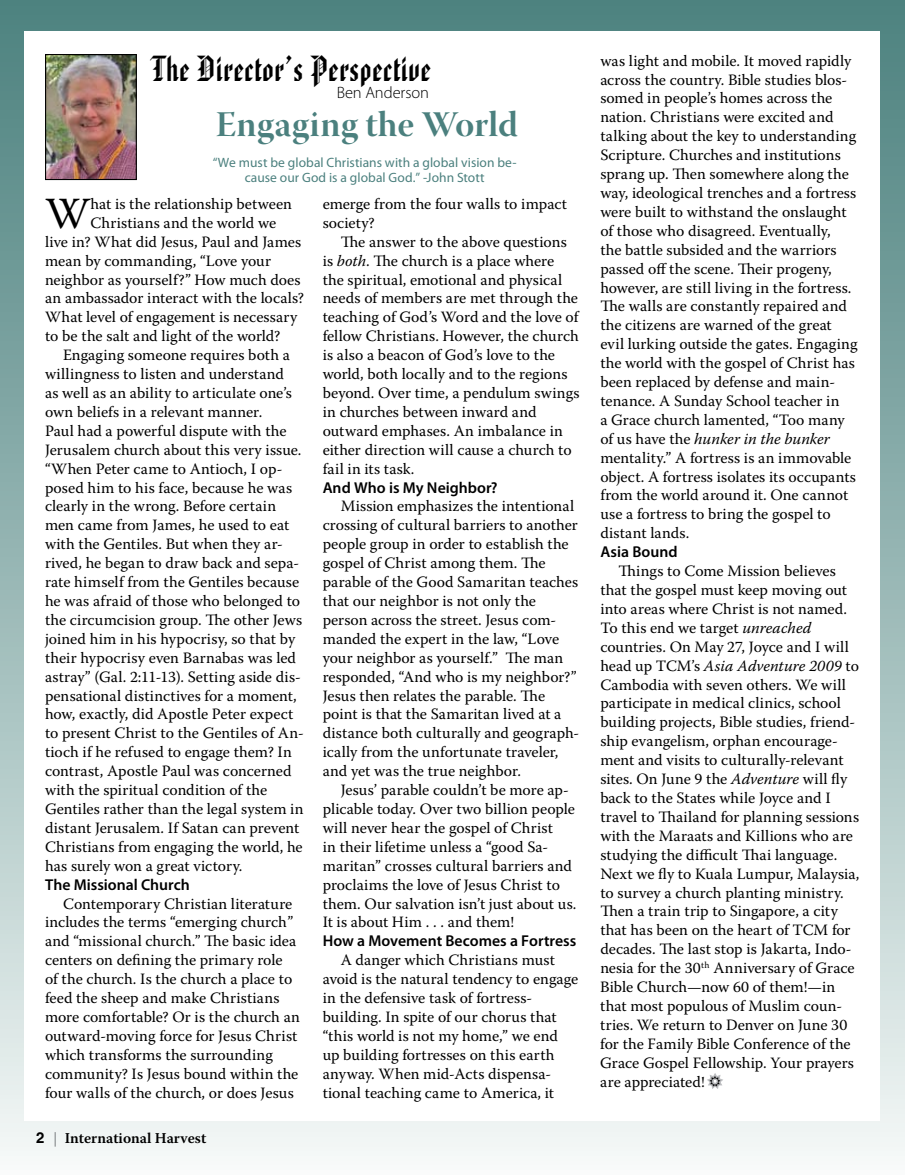
<style>
.page{position:relative;width:905px;height:1175px;background:#fff}
.page>*{position:absolute;margin:0;border:0;box-sizing:border-box;transform-origin:0 0}
.t1{font:44.4px "Warnock Pro";color:#000}
.t2{font:36px "American Text BT";letter-spacing:.025em;color:#000}
.t3{font:36px "Warnock Pro Bold Disp";letter-spacing:.01em;color:#4b807e}
.t4{font:300 16.5px "Myriad Pro";letter-spacing:-.005em;color:#000}
.t5{font:15.75px/18.9px "Warnock Pro";color:#000}
.t6{font:600 15.75px "Myriad Pro";color:#000}
.t7{font:600 15px "Warnock Pro";color:#000}
.t8{font:13.5px/15px "Myriad Pro";letter-spacing:.005em;color:#4b807e;text-align:center}
.s1{font-family:"Helvetica";font-weight:700}
.s2{font-weight:400;color:#808285}
.s3{font-style:italic}
</style>
<div class="page">
<div style="left:0;top:0;width:904px;height:1174px;background:linear-gradient(to bottom,#487f7c,#f0f6f4)"></div>
<div style="left:24px;top:32px;width:855px;height:1088px;background:#fff"></div>
<img style="left:47px;top:56px;width:88px;height:122px">
<div style="left:45px;top:54px;width:92px;height:126px;border:1px solid #000"></div>
<svg style="left:707px;top:1073px;width:16px;height:16px"></svg>
<h2 class="t2" style="left:152px;top:48px;width:280px">The Director’s Perspective</h2>
<p class="t4" style="left:337px;top:83px;width:94px">Ben Anderson</p>
<h2 class="t3" style="left:216px;top:102px;width:304px">Engaging the World</h2>
<p class="t8" style="left:213px;top:155px;width:305px">“We must be global Christians with a global vision be&shy;cause our God is a global God.” -John Stott</p>
<h1 class="t1" style="left:45px;top:186px;width:47px">W</h1>
<p class="t5" style="left:90px;top:194px;width:203px">hat is the relationship between</p>
<p class="t5" style="left:90px;top:213px;width:187px">Christians and the world we</p>
<p class="t5" style="left:45px;top:232px;width:258px">live in? What did Jesus, Paul and James</p>
<p class="t5" style="left:45px;top:251px;width:228px">mean by commanding, “Love your</p>
<p class="t5" style="left:45px;top:270px;width:257px">neighbor as yourself?” How much does</p>
<p class="t5" style="left:45px;top:288px;width:260px">an ambassador interact with the locals?</p>
<p class="t5" style="left:45px;top:307px;width:254px">What level of engagement is necessary</p>
<p class="t5" style="left:45px;top:326px;width:237px">to be the salt and light of the world?</p>
<p class="t5" style="left:63px;top:345px;width:228px">Engaging someone requires both a</p>
<p class="t5" style="left:45px;top:364px;width:240px">willingness to listen and understand</p>
<p class="t5" style="left:45px;top:383px;width:248px">as well as an ability to articulate one’s</p>
<p class="t5" style="left:45px;top:402px;width:219px">own beliefs in a relevant manner.</p>
<p class="t5" style="left:45px;top:421px;width:243px">Paul had a powerful dispute with the</p>
<p class="t5" style="left:45px;top:440px;width:258px">Jerusalem church about this very issue.</p>
<p class="t5" style="left:45px;top:459px;width:239px">“When Peter came to Antioch, I op-</p>
<p class="t5" style="left:45px;top:477px;width:248px">posed him to his face, because he was</p>
<p class="t5" style="left:45px;top:496px;width:233px">clearly in the wrong. Before certain</p>
<p class="t5" style="left:45px;top:515px;width:246px">men came from James, he used to eat</p>
<p class="t5" style="left:45px;top:534px;width:239px">with the Gentiles. But when they ar-</p>
<p class="t5" style="left:45px;top:553px;width:255px">rived, he began to draw back and sepa-</p>
<p class="t5" style="left:45px;top:572px;width:256px">rate himself from the Gentiles because</p>
<p class="t5" style="left:45px;top:591px;width:257px">he was afraid of those who belonged to</p>
<p class="t5" style="left:45px;top:610px;width:259px">the circumcision group. The other Jews</p>
<p class="t5" style="left:45px;top:629px;width:252px">joined him in his hypocrisy, so that by</p>
<p class="t5" style="left:45px;top:648px;width:252px">their hypocrisy even Barnabas was led</p>
<p class="t5" style="left:45px;top:666px;width:257px">astray” (Gal. 2:11-13). Setting aside dis-</p>
<p class="t5" style="left:45px;top:685px;width:253px">pensational distinctives for a moment,</p>
<p class="t5" style="left:45px;top:704px;width:250px">how, exactly, did Apostle Peter expect</p>
<p class="t5" style="left:45px;top:723px;width:260px">to present Christ to the Gentiles of An-</p>
<p class="t5" style="left:45px;top:742px;width:248px">tioch if he refused to engage them? In</p>
<p class="t5" style="left:45px;top:761px;width:248px">contrast, Apostle Paul was concerned</p>
<p class="t5" style="left:45px;top:780px;width:224px">with the spiritual condition of the</p>
<p class="t5" style="left:45px;top:799px;width:260px">Gentiles rather than the legal system in</p>
<p class="t5" style="left:45px;top:818px;width:256px">distant Jerusalem. If Satan can prevent</p>
<p class="t5" style="left:45px;top:837px;width:259px">Christians from engaging the world, he</p>
<p class="t5" style="left:45px;top:855px;width:199px">has surely won a great victory.</p>
<p class="t6" style="left:45px;top:875px;width:146px">The Missional Church</p>
<p class="t5" style="left:45px;top:893px;width:256px;text-indent:18px">Contemporary Christian literature includes the terms “emerging church” and “missional church.” The basic idea centers on defining the primary role<br>of the church. Is the church a place to feed the sheep and make Christians more comfortable? Or is the church an outward-moving force for Jesus Christ which transforms the surrounding community? Is Jesus bound within the four walls of the church, or does Jesus</p>
<p class="t7" style="left:36px;top:1129px;width:172px"><span class="s1">2</span> <span class="s2">|</span> International Harvest</p>
<p class="t5" style="left:323px;top:194px;width:246px">emerge from the four walls to impact society?</p>
<p class="t5" style="left:323px;top:232px;width:258px;text-indent:18px">The answer to the above questions is <span class="s3">both</span>. The church is a place where<br>the spiritual, emotional and physical needs of members are met through the teaching of God’s Word and the love of fellow Christians. However, the church is also a beacon of God’s love to the world, both locally and to the regions beyond. Over time, a pendulum swings in churches between inward and outward emphases. An imbalance in either direction will cause a church to fail in its task.</p>
<p class="t6" style="left:323px;top:478px;width:176px">And Who is My Neighbor?</p>
<p class="t5" style="left:323px;top:496px;width:258px;text-indent:18px">Mission emphasizes the intentional crossing of cultural barriers to another people group in order to establish the gospel of Christ among them. The parable of the Good Samaritan teaches that our neighbor is not only the person across the street. Jesus com&shy;manded the expert in the law, “Love your neighbor as yourself.” The man responded, “And who is my neighbor?” Jesus then relates the parable. The point is that the Samaritan lived at a distance both culturally and geograph&shy;ically from the unfortunate traveler, and yet was the true neighbor.</p>
<p class="t5" style="left:323px;top:780px;width:255px;text-indent:18px">Jesus’ parable couldn’t be more ap&shy;plicable today. Over two billion people will never hear the gospel of Christ<br>in their lifetime unless a “good Sa&shy;maritan” crosses cultural barriers and proclaims the love of Jesus Christ to them. Our salvation isn’t just about us.<br>It is about Him . . . and them!</p>
<p class="t6" style="left:323px;top:932px;width:255px">How a Movement Becomes a Fortress</p>
<p class="t5" style="left:323px;top:950px;width:257px;text-indent:18px">A danger which Christians must avoid is the natural tendency to engage in the defensive task of fortress&shy;building. In spite of our chorus that “this world is not my home,” we end up building fortresses on this earth anyway. When mid-Acts dispensa&shy;tional teaching came to America, it</p>
<p class="t5" style="left:600px;top:51px;width:259px">was light and mobile. It moved rapidly across the country. Bible studies blos&shy;somed in people’s homes across the nation. Christians were excited and talking about the key to understanding Scripture. Churches and institutions sprang up. Then somewhere along the way, ideological trenches and a fortress were built to withstand the onslaught of those who disagreed. Eventually,<br>the battle subsided and the warriors passed off the scene. Their progeny, however, are still living in the fortress.<br>The walls are constantly repaired and the citizens are warned of the great evil lurking outside the gates. Engaging the world with the gospel of Christ has been replaced by defense and main&shy;tenance. A Sunday School teacher in<br>a Grace church lamented, “Too many of us have the <span class="s3">hunker in the bunker </span>mentality.” A fortress is an immovable object. A fortress isolates its occupants from the world around it. One cannot use a fortress to bring the gospel to distant lands.</p>
<p class="t6" style="left:600px;top:543px;width:79px">Asia Bound</p>
<p class="t5" style="left:600px;top:561px;width:260px;text-indent:18px">Things to Come Mission believes that the gospel must keep moving out into areas where Christ is not named.<br>To this end we target <span class="s3">unreached </span>countries. On May 27, Joyce and I will head up TCM’s <span class="s3">Asia Adventure 2009</span> to Cambodia with seven others. We will participate in medical clinics, school building projects, Bible studies, friend&shy;ship evangelism, orphan encourage&shy;ment and visits to culturally-relevant sites. On June 9 the <span class="s3">Adventure</span> will fly back to the States while Joyce and I travel to Thailand for planning sessions with the Maraats and Killions who are studying the difficult Thai language.<br>Next we fly to Kuala Lumpur, Malaysia, to survey a church planting ministry.<br>Then a train trip to Singapore, a city that has been on the heart of TCM for decades. The last stop is Jakarta, Indo&shy;nesia for the 30<sup>th</sup> Anniversary of Grace Bible Church—now 60 of them!—in that most populous of Muslim coun&shy;tries. We return to Denver on June 30 for the Family Bible Conference of the Grace Gospel Fellowship. Your prayers are appreciated!</p>
</div>
